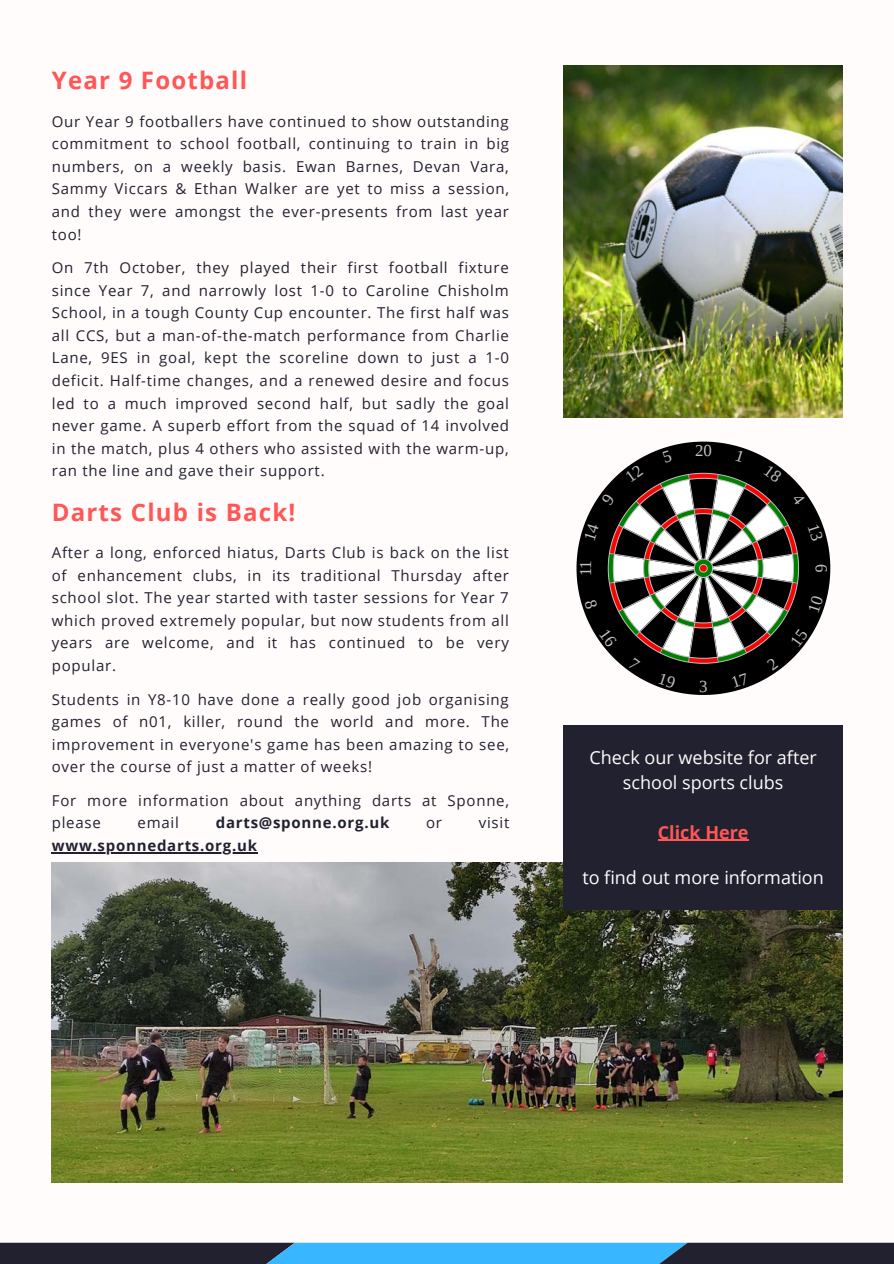
<style>
.page{position:relative;width:894px;height:1264px;background:#fff}
.page>*{position:absolute;margin:0;border:0;box-sizing:border-box;transform-origin:0 0}
.t1{font:700 24px "Open Sans";letter-spacing:.05em;color:#ff5757}
.t2{font:18px/24.8px "Open Sans";color:#fffcfb;text-align:center}
.t3{font:700 18px "Open Sans";color:#ff5757}
.t4{font:16.8px "Liberation Serif";color:#c0c0c0}
.t5{font:15px/22.5px "Open Sans";letter-spacing:.05em;color:#222130;text-align:justify}
.t6{font:700 15px "Open Sans";letter-spacing:.05em;color:#222130}
</style>
<div class="page">
<div style="left:0;top:0;width:893px;height:1263px;background:#fffcfb"></div>
<svg style="left:0;top:1242px;width:893px;height:21px;background:#33688f"></svg>
<img style="left:563px;top:66px;width:279px;height:351px">
<img style="left:52px;top:862px;width:790px;height:320px">
<div style="left:563px;top:725px;width:279px;height:184px;background:#222130"></div>
<hr style="left:52px;top:852px;width:206px;height:1px;background:#222130">
<svg style="left:576px;top:441px;width:254px;height:254px"></svg>
<hr style="left:657px;top:839px;width:91px;height:1px;background:#ff5757">
<svg style="left:583px;top:450px;width:240px;height:238px"></svg>
<p class="t1" style="left:52px;top:64px;width:197px">Year 9 Football</p>
<p class="t5" style="left:52px;top:110px;width:458px">Our Year 9 footballers have continued to show outstanding commitment to school football, continuing to train in big numbers, on a weekly basis. Ewan Barnes, Devan Vara, Sammy Viccars &amp; Ethan Walker are yet to miss a session, and they were amongst the ever-presents from last year too!</p>
<p class="t5" style="left:52px;top:256px;width:458px">On 7th October, they played their first football fixture since Year 7, and narrowly lost 1-0 to Caroline Chisholm School, in a tough County Cup encounter. The first half was all CCS, but a man-of-the-match performance from Charlie Lane, 9ES in goal, kept the scoreline down to just a 1-0 deficit. Half-time changes, and a renewed desire and focus led to a much improved second half, but sadly the goal never game. A superb effort from the squad of 14 involved in the match, plus 4 others who assisted with the warm-up, ran the line and gave their support.</p>
<p class="t1" style="left:52px;top:495px;width:245px">Darts Club is Back!</p>
<p class="t5" style="left:52px;top:541px;width:458px">After a long, enforced hiatus, Darts Club is back on the list of enhancement clubs, in its traditional Thursday after school slot. The year started with taster sessions for Year 7 which proved extremely popular, but now students from all years are welcome, and it has continued to be very popular.</p>
<p class="t5" style="left:52px;top:687px;width:459px">Students in Y8-10 have done a really good job organising games of n01, killer, round the world and more. The improvement in everyone's game has been amazing to see, over the course of just a matter of weeks!</p>
<p class="t5" style="left:52px;top:788px;width:458px">For more information about anything darts at Sponne, please</p>
<p class="t5" style="left:138px;top:811px;width:43px">email</p>
<p class="t6" style="left:216px;top:812px;width:175px">darts@sponne.org.uk</p>
<p class="t5" style="left:426px;top:811px;width:17px">or</p>
<p class="t5" style="left:478px;top:811px;width:32px">visit</p>
<p class="t6" style="left:52px;top:835px;width:207px">www.sponnedarts.org.uk</p>
<p class="t4" style="left:576px;top:576px;width:18px;rotate:-90deg">11</p>
<p class="t4" style="left:694px;top:441px;width:18px">20</p>
<p class="t4" style="left:699px;top:676px;width:10px">3</p>
<p class="t4" style="left:830px;top:564px;width:10px;rotate:90deg">6</p>
<p class="t2" style="left:589px;top:745px;width:229px">Check our website for after school sports clubs</p>
<p class="t3" style="left:657px;top:819px;width:92px">Click Here</p>
<p class="t2" style="left:582px;top:864px;width:243px">to find out more information</p>
</div>
